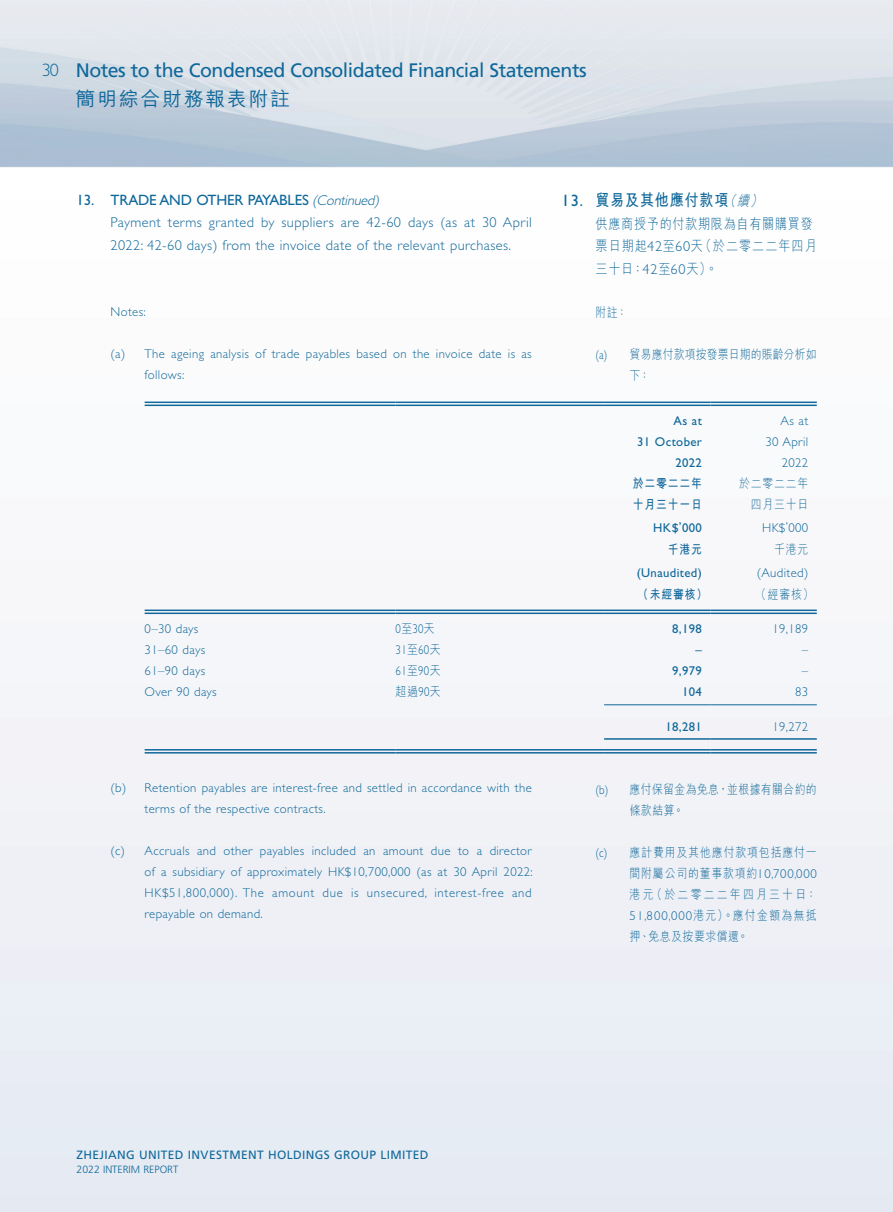
<style>
.page{position:relative;width:893px;height:1212px;background:#fff}
.page>*{position:absolute;margin:0;border:0;box-sizing:border-box;transform-origin:0 0}
.t1{font:19.5px "Frutiger LT Std";letter-spacing:-.025em;color:#0f689a}
.t2{font:19.5px "M Hei HK Medium E Ten B5 H";letter-spacing:.11em;color:#0f689a}
.t3{font:300 18px "Gill Sans Std";color:#0f689a}
.t4{font:16.5px "M Hei HK Bold E Ten B5 H";letter-spacing:.06em;color:#0f689a;scale:.85 1}
.t5{font:15px "Gill Sans Std";letter-spacing:-.01em;color:#0f689a}
.t6{font:300 14.25px/22.5px "Gill Sans Std";letter-spacing:.03em;color:#0f689a}
.t7{font:14.25px/22.5px "M Hei HK Light E Ten B5 H";letter-spacing:.06em;color:#0f689a;scale:.85 1}
.t8{font:300 12.75px/21px "Gill Sans Std";letter-spacing:.03em;color:#0f689a}
.t9{font:12.75px/21px "M Hei HK Light E Ten B5 H";letter-spacing:.075em;color:#0f689a;text-align:justify;scale:.85 1}
.t10{font:12.75px/21px "Gill Sans Std";letter-spacing:.03em;color:#0f689a;text-align:right}
.t11{font:12.75px/21px "M Hei HK Light E Ten B5 H";letter-spacing:.035em;color:#0f689a;scale:.85 1}
.t12{font:12.75px/21px "M Hei HK Light E Ten B5 H";letter-spacing:.015em;color:#0f689a;scale:.85 1}
.t13{font:12.75px/21px "M Hei HK Bold E Ten B5 H";letter-spacing:.08em;color:#0f689a;scale:.85 1}
.t14{font:300 12.75px "Gill Sans Std";letter-spacing:.03em;color:#0f689a;scale:.85 1}
.t15{font:12px "Frutiger LT Std";letter-spacing:.03em;color:#0f689a}
.t16{font:300 10.5px "Frutiger LT Std";color:#0f689a}
.s1{font-weight:300;font-style:italic;font-size:14.25px}
.s2{font-family:"Gill Sans Std"}
.s3{font-family:"M Hei HK Light E Ten B5 H";font-style:italic;font-size:14.25px}
.s4{font-family:"Gill Sans Std";font-weight:300}
.s5{font-family:"M Hei HK Light E Ten B5 H";font-weight:400}
</style>
<div class="page">
<img style="left:0;top:0;width:892px;height:1212px">
<hr style="left:145px;top:402px;width:250px;height:1px;background:#0f689a">
<hr style="left:145px;top:405px;width:250px;height:1px;background:#0f689a">
<hr style="left:395px;top:402px;width:209px;height:1px;background:#0f689a">
<hr style="left:395px;top:405px;width:209px;height:1px;background:#0f689a">
<hr style="left:604px;top:402px;width:106px;height:1px;background:#0f689a">
<hr style="left:604px;top:405px;width:106px;height:1px;background:#0f689a">
<hr style="left:710px;top:402px;width:106px;height:1px;background:#0f689a">
<hr style="left:710px;top:405px;width:106px;height:1px;background:#0f689a">
<hr style="left:145px;top:610px;width:250px;height:1px;background:#0f689a">
<hr style="left:145px;top:613px;width:250px;height:1px;background:#0f689a">
<hr style="left:395px;top:610px;width:209px;height:1px;background:#0f689a">
<hr style="left:395px;top:613px;width:209px;height:1px;background:#0f689a">
<hr style="left:604px;top:610px;width:106px;height:1px;background:#0f689a">
<hr style="left:604px;top:613px;width:106px;height:1px;background:#0f689a">
<hr style="left:710px;top:610px;width:106px;height:1px;background:#0f689a">
<hr style="left:710px;top:613px;width:106px;height:1px;background:#0f689a">
<hr style="left:604px;top:704px;width:106px;height:1px;background:#0f689a">
<hr style="left:710px;top:704px;width:106px;height:1px;background:#0f689a">
<hr style="left:604px;top:738px;width:106px;height:2px;background:#0f689a">
<hr style="left:710px;top:738px;width:106px;height:2px;background:#0f689a">
<hr style="left:145px;top:749px;width:250px;height:2px;background:#0f689a">
<hr style="left:145px;top:752px;width:250px;height:2px;background:#0f689a">
<hr style="left:395px;top:749px;width:209px;height:2px;background:#0f689a">
<hr style="left:395px;top:752px;width:209px;height:2px;background:#0f689a">
<hr style="left:604px;top:749px;width:106px;height:2px;background:#0f689a">
<hr style="left:604px;top:752px;width:106px;height:2px;background:#0f689a">
<hr style="left:710px;top:749px;width:106px;height:2px;background:#0f689a">
<hr style="left:710px;top:752px;width:106px;height:2px;background:#0f689a">
<h2 class="t3" style="left:42px;top:63px;width:19px">30</h2>
<h1 class="t1" style="left:76px;top:62px;width:512px">Notes to the Condensed Consolidated Financial Statements</h1>
<h1 class="t2" style="left:76px;top:91px;width:215px">簡明綜合財務報表附註</h1>
<p class="t5" style="left:77px;top:194px;width:304px">13. TRADE AND OTHER PAYABLES <span class="s1">(Continued)</span></p>
<p class="t6" style="left:111px;top:213px;width:422px">Payment terms granted by suppliers are 42-60 days (as at 30 April<br>2022: 42-60 days) from the invoice date of the relevant purchases.</p>
<p class="t8" style="left:111px;top:302px;width:37px">Notes:</p>
<p class="t8" style="left:145px;top:344px;width:388px;text-indent:-34px">(a) The ageing analysis of trade payables based on the invoice date is as follows:</p>
<p class="t4" style="left:561px;top:194px;width:240px"><span class="s2">13.</span> 貿易及其他應付款項<span class="s3">（續）</span></p>
<p class="t7" style="left:595px;top:214px;width:262px">供應商授予的付款期限為自有關購買發票日期起<span class="s4">42</span>至<span class="s4">60</span>天（於二零二二年四月三十日：<span class="s4">42</span>至<span class="s4">60</span>天）。</p>
<p class="t9" style="left:595px;top:304px;width:39px">附註：</p>
<p class="t12" style="left:629px;top:346px;width:222px;text-indent:-34px"><span class="s4">(a)</span> 貿易應付款項按發票日期的賬齡分析如下：</p>
<p class="t10" style="left:637px;top:412px;width:66px">As at<br>31 October<br>2022</p>
<p class="t8" style="left:765px;top:412px;width:44px;text-align:right">As at<br>30 April<br>2022</p>
<p class="t13" style="left:632px;top:475px;width:83px">於二零二二年十月三十一日</p>
<p class="t9" style="left:739px;top:475px;width:83px;text-align:right">於二零二二年四月三十日</p>
<p class="t10" style="left:653px;top:518px;width:50px">HK$’000</p>
<p class="t8" style="left:762px;top:518px;width:48px">HK$’000</p>
<p class="t13" style="left:667px;top:541px;width:42px">千港元</p>
<p class="t9" style="left:774px;top:541px;width:42px">千港元</p>
<p class="t10" style="left:636px;top:563px;width:67px">(Unaudited)</p>
<p class="t8" style="left:756px;top:563px;width:53px">(Audited)</p>
<p class="t13" style="left:637px;top:586px;width:84px">（未經審核）</p>
<p class="t9" style="left:755px;top:586px;width:70px">（經審核）</p>
<p class="t8" style="left:145px;top:620px;width:55px">0–30 days</p>
<p class="t14" style="left:395px;top:624px;width:48px">0<span class="s5">至</span>30<span class="s5">天</span></p>
<p class="t10" style="left:672px;top:620px;width:31px">8,198</p>
<p class="t8" style="left:772px;top:620px;width:37px">19,189</p>
<p class="t8" style="left:145px;top:641px;width:62px">31–60 days</p>
<p class="t14" style="left:395px;top:645px;width:54px">31<span class="s5">至</span>60<span class="s5">天</span></p>
<p class="t10" style="left:695px;top:641px;width:8px">–</p>
<p class="t8" style="left:145px;top:662px;width:62px">61–90 days</p>
<p class="t14" style="left:395px;top:666px;width:54px">61<span class="s5">至</span>90<span class="s5">天</span></p>
<p class="t10" style="left:672px;top:662px;width:31px">9,979</p>
<p class="t8" style="left:145px;top:683px;width:74px">Over 90 days</p>
<p class="t9" style="left:395px;top:683px;width:55px">超過<span class="s4">90</span>天</p>
<p class="t10" style="left:682px;top:683px;width:21px">104</p>
<p class="t8" style="left:795px;top:683px;width:15px">83</p>
<p class="t10" style="left:665px;top:717px;width:38px">18,281</p>
<p class="t8" style="left:772px;top:717px;width:37px">19,272</p>
<p class="t8" style="left:145px;top:779px;width:388px;text-indent:-34px">(b) Retention payables are interest-free and settled in accordance with the terms of the respective contracts.</p>
<p class="t8" style="left:145px;top:842px;width:389px;text-align:justify;text-indent:-34px">(c) Accruals and other payables included an amount due to a director of a subsidiary of approximately HK$10,700,000 (as at 30 April 2022:<br>HK$51,800,000). The amount due is unsecured, interest-free and repayable on demand.</p>
<p class="t11" style="left:629px;top:780px;width:222px;text-indent:-34px"><span class="s4">(b)</span> 應付保留金為免息，並根據有關合約的條款結算。</p>
<p class="t9" style="left:629px;top:843px;width:222px;text-indent:-34px"><span class="s4">(c)</span> 應計費用及其他應付款項包括應付一間附屬公司的董事款項約<span class="s4">10,700,000</span>港元（於二零二二年四月三十日：<span class="s4">51,800,000</span>港元）。應付金額為無抵押、免息及按要求償還。</p>
<p class="t15" style="left:77px;top:1149px;width:353px">ZHEJIANG UNITED INVESTMENT HOLDINGS GROUP LIMITED</p>
<p class="t16" style="left:77px;top:1163px;width:103px">2022 INTERIM REPORT</p>
</div>
